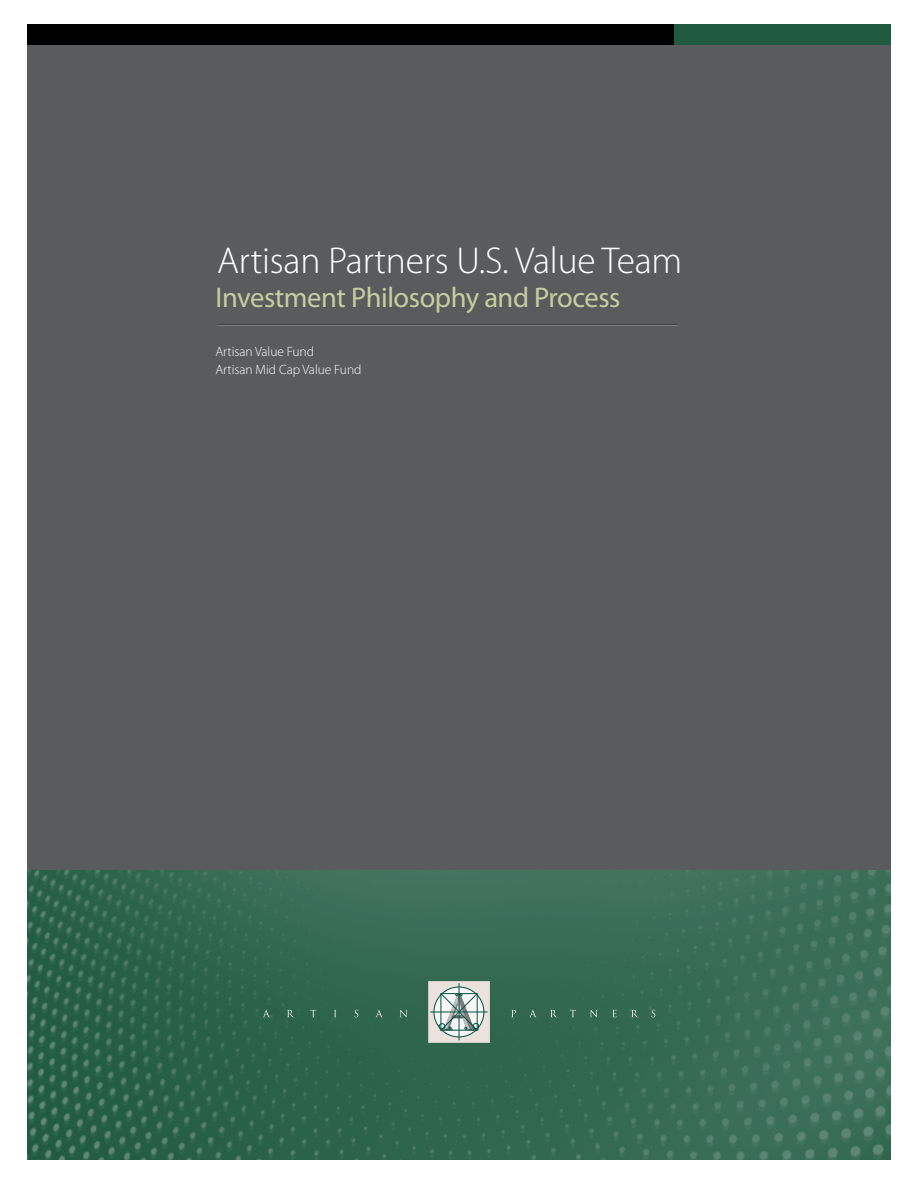
<style>
.page{position:relative;width:918px;height:1188px;background:#fff}
.page>*{position:absolute;margin:0;border:0;box-sizing:border-box;transform-origin:0 0}
.t1{font:300 37.5px "Myriad Pro";letter-spacing:-.005em;color:#fff}
.t2{font:28.5px "Myriad Pro";letter-spacing:-.015em;color:#c7cda0}
.t3{font:300 13.5px/18px "Myriad Pro";letter-spacing:-.005em;color:#fff}
</style>
<div class="page">
<div style="left:27px;top:24px;width:864px;height:847px;background:#5a5b5d"></div>
<hr style="left:217px;top:325px;width:461px;height:1px;background:#8d8c8f">
<hr style="left:217px;top:324px;width:461px;height:1px;background:#414042">
<div style="left:675px;top:24px;width:216px;height:21px;background:#205a41"></div>
<div style="left:27px;top:24px;width:647px;height:21px;background:#000"></div>
<img style="left:27px;top:871px;width:864px;height:289px">
<svg style="left:428px;top:981px;width:62px;height:62px"></svg>
<svg style="left:263px;top:1010px;width:7px;height:7px"></svg>
<svg style="left:287px;top:1010px;width:7px;height:7px"></svg>
<svg style="left:310px;top:1010px;width:6px;height:7px"></svg>
<svg style="left:334px;top:1010px;width:2px;height:7px"></svg>
<svg style="left:355px;top:1010px;width:3px;height:7px"></svg>
<svg style="left:375px;top:1010px;width:8px;height:7px"></svg>
<svg style="left:400px;top:1010px;width:7px;height:7px"></svg>
<svg style="left:511px;top:1010px;width:5px;height:7px"></svg>
<svg style="left:529px;top:1010px;width:8px;height:7px"></svg>
<svg style="left:550px;top:1010px;width:7px;height:7px"></svg>
<svg style="left:570px;top:1010px;width:6px;height:7px"></svg>
<svg style="left:590px;top:1010px;width:8px;height:7px"></svg>
<svg style="left:612px;top:1010px;width:5px;height:7px"></svg>
<svg style="left:631px;top:1010px;width:8px;height:7px"></svg>
<svg style="left:652px;top:1010px;width:3px;height:7px"></svg>
<h1 class="t1" style="left:217px;top:246px;width:467px">Artisan Partners U.S. Value Team</h1>
<h2 class="t2" style="left:215px;top:287px;width:407px">Investment Philosophy and Process</h2>
<p class="t3" style="left:215px;top:344px;width:148px">Artisan Value Fund<br>Artisan Mid Cap Value Fund</p>
</div>
